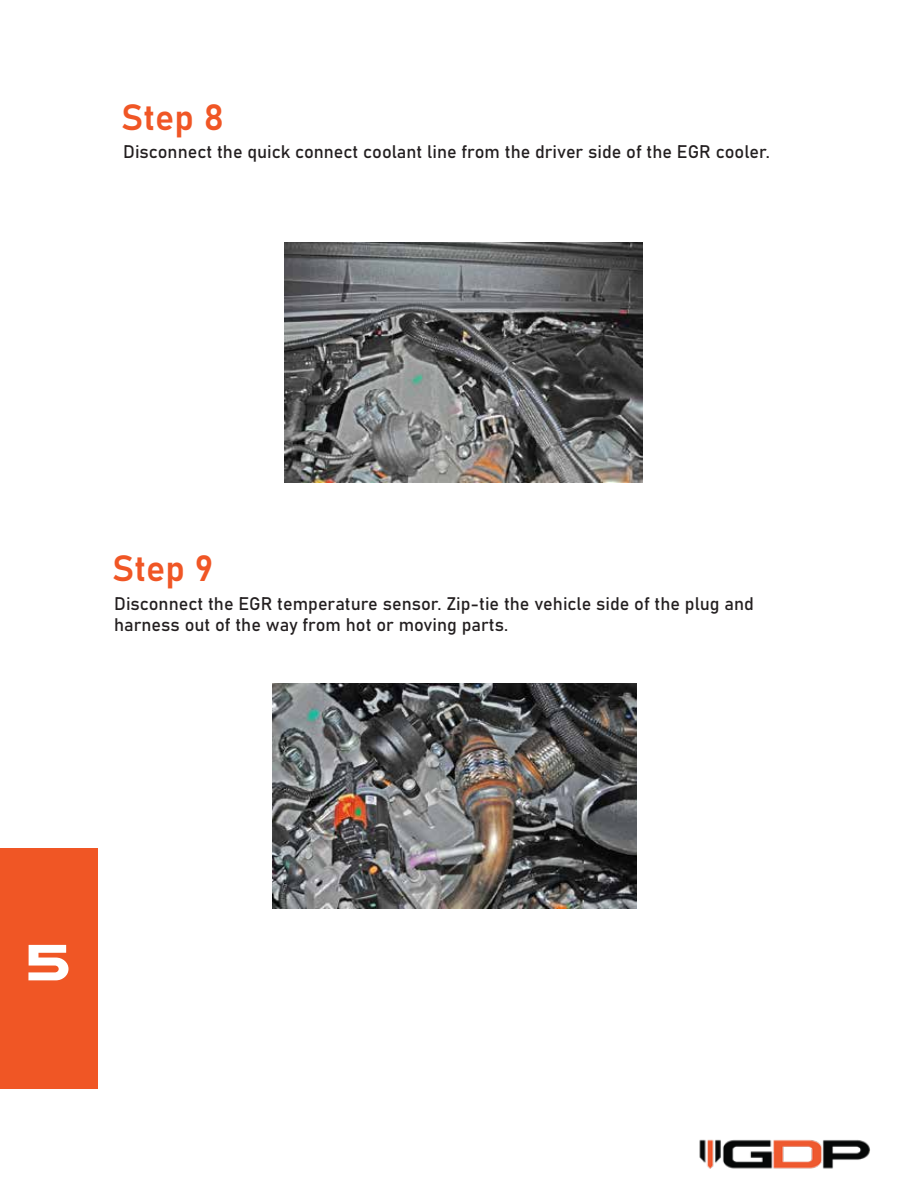
<style>
.page{position:relative;width:918px;height:1188px;background:#fff}
.page>*{position:absolute;margin:0;border:0;box-sizing:border-box;transform-origin:0 0}
.t1{font:700 53.1px "Plateia";color:#fff}
.t2{font:36px "Bahnschrift";color:#f05625}
.t3{font:18px/21.6px "Bahnschrift";color:#231f20}
</style>
<div class="page">
<div style="left:0;top:848px;width:97px;height:241px;background:#f05625"></div>
<img style="left:699px;top:1139px;width:171px;height:30px">
<img style="left:272px;top:684px;width:364px;height:225px">
<img style="left:284px;top:242px;width:359px;height:241px">
<h2 class="t2" style="left:121px;top:94px;width:104px">Step 8</h2>
<p class="t3" style="left:123px;top:141px;width:648px">Disconnect the quick connect coolant line from the driver side of the EGR cooler.</p>
<h2 class="t2" style="left:112px;top:546px;width:102px">Step 9</h2>
<p class="t3" style="left:114px;top:592px;width:641px">Disconnect the EGR temperature sensor. Zip-tie the vehicle side of the plug and harness out of the way from hot or moving parts.</p>
<h1 class="t1" style="left:26px;top:931px;width:46px">5</h1>
</div>
